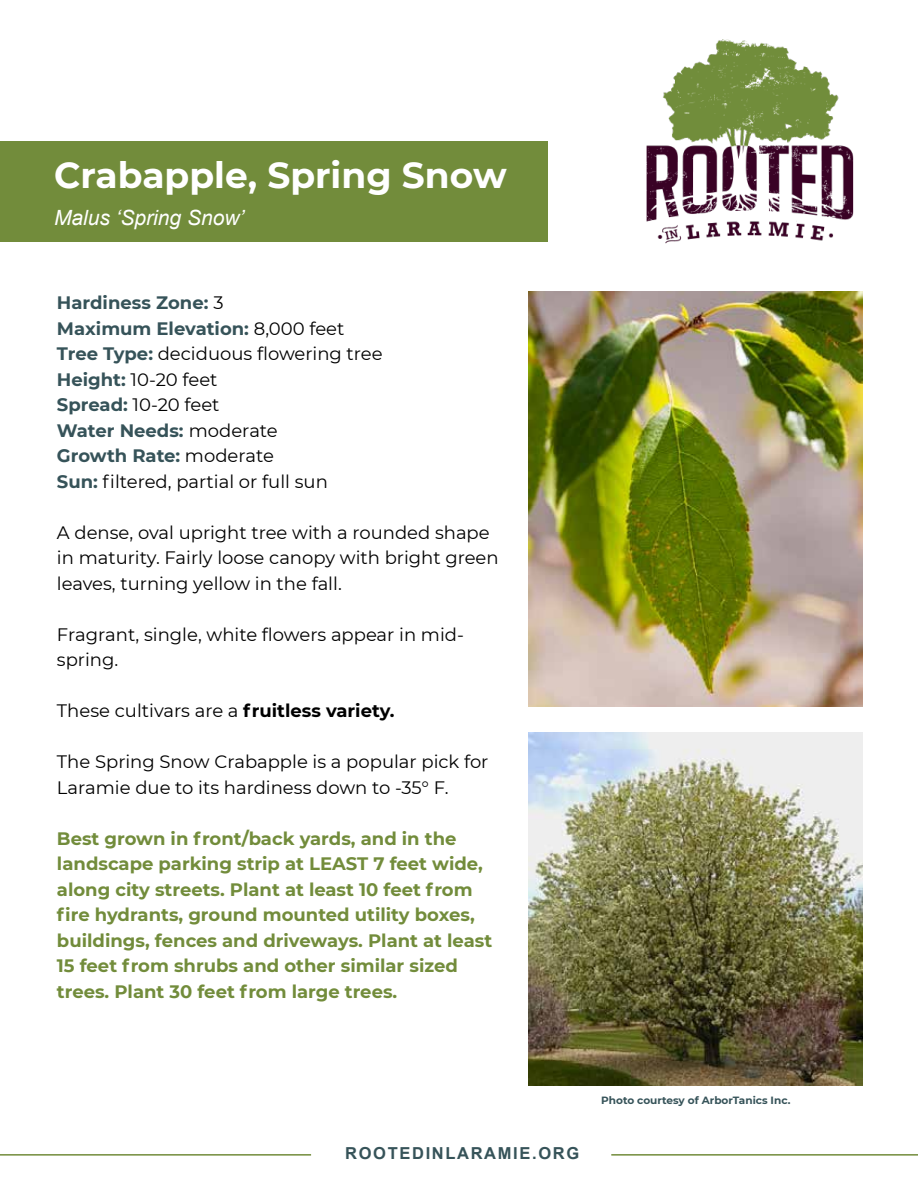
<style>
.page{position:relative;width:918px;height:1188px;background:#fff}
.page>*{position:absolute;margin:0;border:0;box-sizing:border-box;transform-origin:0 0}
.t1{font:700 36px "Montserrat";color:#fff}
.t2{font:italic 21px "Arial";color:#fff}
.t3{font:18px/25.5px "Montserrat";color:#000}
.t4{font:700 18px/25.5px "Montserrat";color:#728c3b}
.t5{font:700 16.5px "Arial";letter-spacing:.1em;color:#365359}
.t6{font:700 10.5px "Montserrat";color:#365359}
.s1{font-weight:700;color:#365359}
.s2{font-weight:700}
</style>
<div class="page">
<div style="left:0;top:141px;width:548px;height:101px;background:#728c3b"></div>
<img style="left:529px;top:292px;width:334px;height:414px">
<img style="left:646px;top:39px;width:208px;height:205px">
<hr style="left:0;top:1154px;width:311px;height:2px;background:#728c3b">
<hr style="left:611px;top:1154px;width:307px;height:2px;background:#728c3b">
<img style="left:529px;top:733px;width:334px;height:352px">
<h1 class="t1" style="left:54px;top:149px;width:454px">Crabapple, Spring Snow</h1>
<p class="t2" style="left:54px;top:204px;width:192px">Malus ‘Spring Snow’</p>
<p class="t3" style="left:57px;top:289px;width:327px"><span class="s1">Hardiness Zone:</span> 3<br><span class="s1">Maximum Elevation:</span> 8,000 feet<br><span class="s1">Tree Type:</span> deciduous flowering tree<br><span class="s1">Height:</span> 10-20 feet<br><span class="s1">Spread:</span> 10-20 feet<br><span class="s1">Water Needs:</span> moderate<br><span class="s1">Growth Rate:</span> moderate<br><span class="s1">Sun:</span> filtered, partial or full sun</p>
<p class="t3" style="left:57px;top:519px;width:443px">A dense, oval upright tree with a rounded shape in maturity. Fairly loose canopy with bright green leaves, turning yellow in the fall.</p>
<p class="t3" style="left:57px;top:621px;width:409px">Fragrant, single, white flowers appear in mid&shy;spring.</p>
<p class="t3" style="left:57px;top:697px;width:339px">These cultivars are a <span class="s2">fruitless variety.</span></p>
<p class="t3" style="left:57px;top:748px;width:433px">The Spring Snow Crabapple is a popular pick for<br>Laramie due to its hardiness down to -35° F.</p>
<p class="t4" style="left:57px;top:825px;width:437px">Best grown in front/back yards, and in the landscape parking strip at LEAST 7 feet wide, along city streets. Plant at least 10 feet from fire hydrants, ground mounted utility boxes, buildings, fences and driveways. Plant at least 15 feet from shrubs and other similar sized trees. Plant 30 feet from large trees.</p>
<p class="t5" style="left:345px;top:1143px;width:236px">ROOTEDINLARAMIE.ORG</p>
<p class="t6" style="left:601px;top:1093px;width:191px">Photo courtesy of ArborTanics Inc.</p>
</div>
